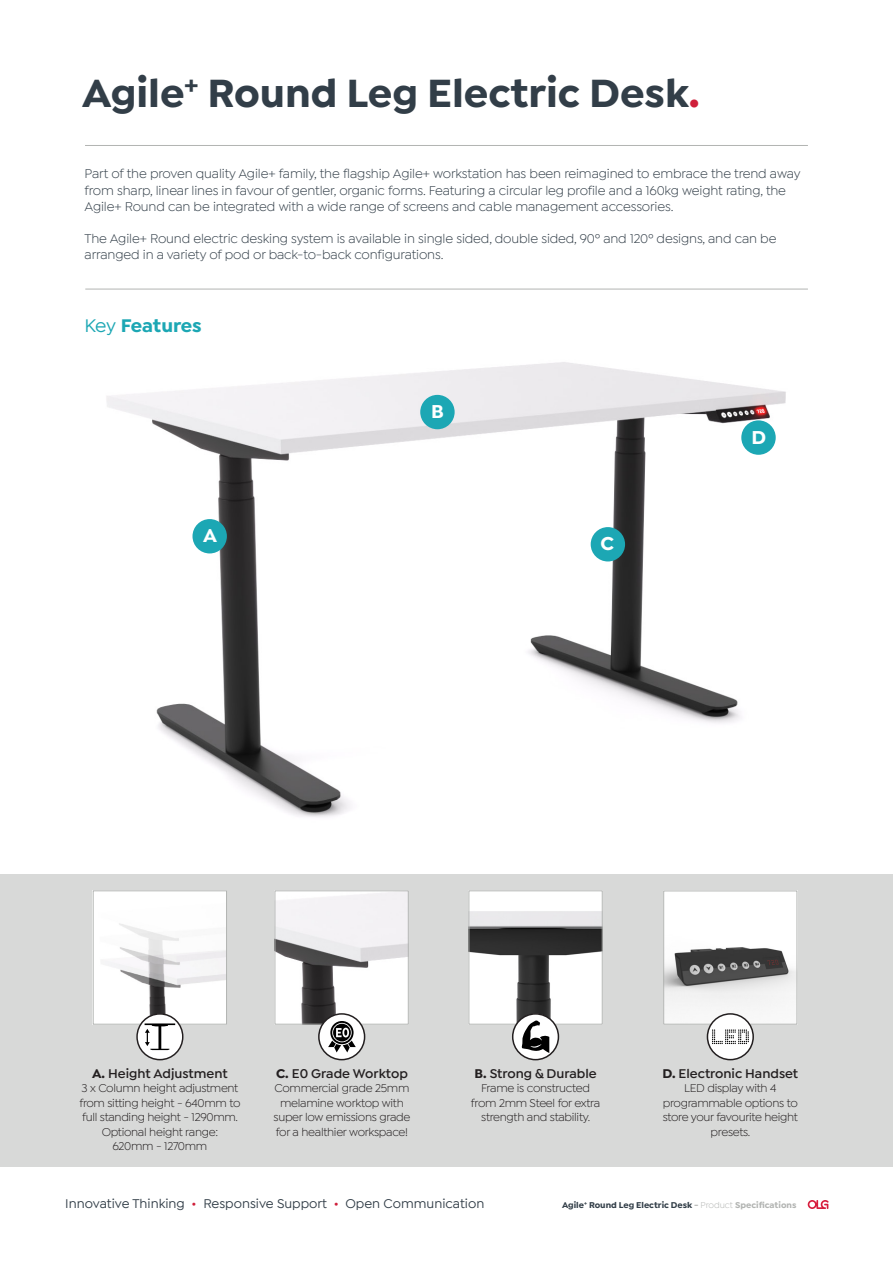
<style>
.page{position:relative;width:893px;height:1263px;background:#fff}
.page>*{position:absolute;margin:0;border:0;box-sizing:border-box;transform-origin:0 0}
.t1{font:700 42px "Isidora Sans";color:#323e48}
.t2{font:700 19.95px "Isidora Sans";color:#fff}
.t3{font:700 19.5px "Isidora Sans";letter-spacing:-.005em;color:#1ca7b4}
.t4{font:13.5px/16.2px "Isidora Sans";letter-spacing:-.01em;color:#323e48}
.t5{font:600 13.5px "Isidora Sans";color:#231f20}
.t6{font:500 13.5px "Isidora Sans";color:#323e48}
.t7{font:12px/14.4px "Isidora Sans";letter-spacing:-.025em;color:#231f20;text-align:center}
.t8{font:700 9px "Isidora Sans";color:#323e48}
.s1{color:#cf1f3a}
.s2{font-weight:500}
.s3{font-weight:700}
.s4{color:#b2b4b2}
.s5{font-weight:400;color:#b2b4b2}
</style>
<div class="page">
<img style="left:106px;top:362px;width:680px;height:455px">
<div style="left:0;top:875px;width:893px;height:292px;background:#d8d9d8"></div>
<svg style="left:808px;top:1200px;width:21px;height:9px"></svg>
<div style="left:192px;top:519px;width:35px;height:34px;background:#1ca7b4;border-radius:50%"></div>
<div style="left:741px;top:420px;width:35px;height:35px;background:#1ca7b4;border-radius:50%"></div>
<div style="left:420px;top:395px;width:35px;height:34px;background:#1ca7b4;border-radius:50%"></div>
<div style="left:591px;top:527px;width:34px;height:34px;background:#1ca7b4;border-radius:50%"></div>
<hr style="left:85px;top:289px;width:723px;height:1px;background:#b2b4b2">
<hr style="left:85px;top:145px;width:723px;height:1px;background:#b2b4b2">
<img style="left:665px;top:892px;width:130px;height:130px">
<div style="left:663px;top:890px;width:134px;height:134px;border:1px solid #b2b4b2"></div>
<img style="left:95px;top:892px;width:130px;height:130px">
<div style="left:93px;top:890px;width:134px;height:134px;border:1px solid #b2b4b2"></div>
<img style="left:470px;top:892px;width:131px;height:130px">
<div style="left:468px;top:890px;width:135px;height:134px;border:1px solid #b2b4b2"></div>
<img style="left:277px;top:892px;width:130px;height:130px">
<div style="left:275px;top:890px;width:134px;height:134px;border:1px solid #b2b4b2"></div>
<svg style="left:136px;top:1014px;width:47px;height:46px"></svg>
<div style="left:136px;top:1013px;width:48px;height:47px;border:2px solid #231f20;border-radius:50%"></div>
<svg style="left:145px;top:1023px;width:30px;height:27px"></svg>
<div style="left:319px;top:1014px;width:45px;height:46px;background:#fff;border-radius:50%"></div>
<div style="left:318px;top:1013px;width:47px;height:47px;border:2px solid #231f20;border-radius:50%"></div>
<svg style="left:513px;top:1014px;width:45px;height:46px"></svg>
<svg style="left:522px;top:1020px;width:27px;height:33px"></svg>
<div style="left:512px;top:1013px;width:47px;height:47px;border:2px solid #231f20;border-radius:50%"></div>
<div style="left:708px;top:1014px;width:45px;height:46px;background:#fff;border-radius:50%"></div>
<div style="left:707px;top:1013px;width:47px;height:47px;border:2px solid #231f20;border-radius:50%"></div>
<svg style="left:712px;top:1029px;width:37px;height:15px"></svg>
<svg style="left:328px;top:1021px;width:28px;height:31px"></svg>
<p class="t1" style="left:82px;top:67px;width:619px">Agile<sup>+</sup> Round Leg Electric Desk<span class="s1">.</span></p>
<p class="t4" style="left:85px;top:166px;width:717px">Part of the proven quality Agile+ family, the flagship Agile+ workstation has been reimagined to embrace the trend away from sharp, linear lines in favour of gentler, organic forms. Featuring a circular leg profile and a 160kg weight rating, the<br>Agile+ Round can be integrated with a wide range of screens and cable management accessories.</p>
<p class="t4" style="left:85px;top:230px;width:693px">The Agile+ Round electric desking system is available in single sided, double sided, 90º and 120º designs, and can be arranged in a variety of pod or back-to-back configurations.</p>
<p class="t3" style="left:85px;top:313px;width:119px"><span class="s2">Key</span> Features</p>
<p class="t2" style="left:203px;top:523px;width:15px">A</p>
<p class="t2" style="left:431px;top:399px;width:14px">B</p>
<p class="t2" style="left:600px;top:531px;width:15px">C</p>
<p class="t2" style="left:751px;top:425px;width:16px">D</p>
<p class="t5" style="left:92px;top:1065px;width:137px"><span class="s3">A.</span> Height Adjustment</p>
<p class="t7" style="left:79px;top:1081px;width:162px">3 x Column height adjustment from sitting height - 640mm to full standing height - 1290mm.<br>Optional height range:<br>620mm - 1270mm</p>
<p class="t5" style="left:276px;top:1065px;width:133px"><span class="s3">C.</span> E0 Grade Worktop</p>
<p class="t7" style="left:274px;top:1081px;width:138px">Commercial grade 25mm melamine worktop with super low emissions grade for a healthier workspace!</p>
<p class="t5" style="left:474px;top:1065px;width:124px"><span class="s3">B.</span> Strong &amp; Durable</p>
<p class="t7" style="left:471px;top:1081px;width:131px">Frame is constructed from 2mm Steel for extra strength and stability.</p>
<p class="t5" style="left:662px;top:1065px;width:137px"><span class="s3">D.</span> Electronic Handset</p>
<p class="t7" style="left:663px;top:1081px;width:137px">LED display with 4 programmable options to store your favourite height presets.</p>
<p class="t6" style="left:65px;top:1196px;width:421px">Innovative Thinking <span class="s1">•</span> Responsive Support <span class="s1">•</span> Open Communication</p>
<p class="t8" style="left:562px;top:1200px;width:236px">Agile<sup>+</sup> Round Leg Electric Desk <span class="s4">-</span> <span class="s5">Product</span> <span class="s4">Specifications</span></p>
</div>
